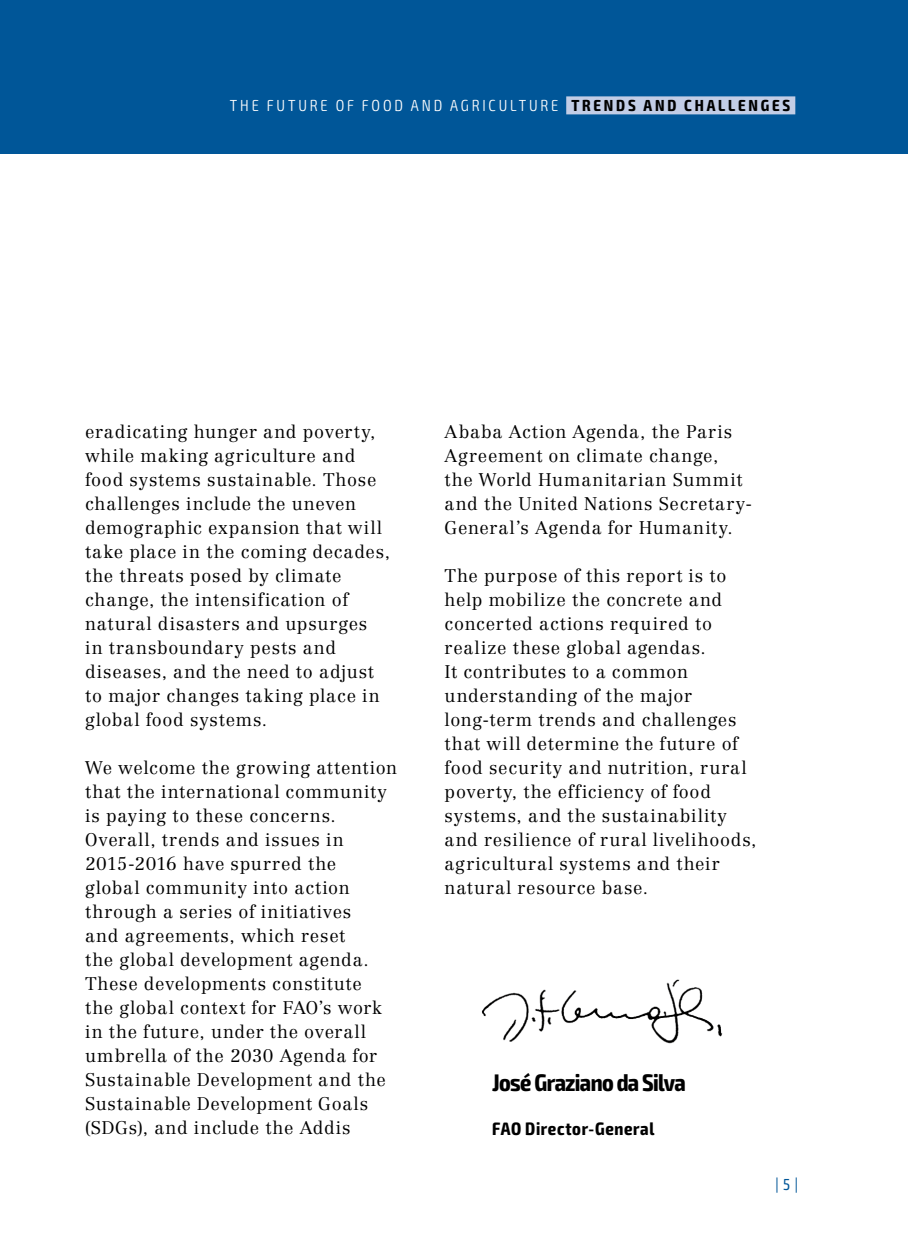
<style>
.page{position:relative;width:908px;height:1248px;background:#fff}
.page>*{position:absolute;margin:0;border:0;box-sizing:border-box;transform-origin:0 0}
.t1{font:700 condensed 24px "Exo 2";letter-spacing:-.025em;color:#000}
.t2{font:300 18px/24px "Centennial LT Std";letter-spacing:.045em;color:#000}
.t3{font:700 condensed 18px "Exo 2";letter-spacing:.035em;color:#000}
.t4{font:300 condensed 16px "Exo 2";letter-spacing:.175em;color:#fff}
.t5{font:condensed 16px "Exo 2";color:#005698}
.s1{font-weight:700;color:#000}
</style>
<div class="page">
<div style="left:0;top:0;width:907px;height:153px;background:#005698"></div>
<img style="left:482px;top:979px;width:241px;height:65px">
<div style="left:566px;top:96px;width:229px;height:18px;background:#c2cde6"></div>
<p class="t4" style="left:230px;top:96px;width:561px">THE FUTURE OF FOOD AND AGRICULTURE <span class="s1">TRENDS AND CHALLENGES</span></p>
<p class="t2" style="left:85px;top:420px;width:306px">eradicating hunger and poverty, while making agriculture and food systems sustainable. Those challenges include the uneven demographic expansion that will take place in the coming decades, the threats posed by climate change, the intensification of natural disasters and upsurges<br>in transboundary pests and diseases, and the need to adjust to major changes taking place in global food systems.</p>
<p class="t2" style="left:85px;top:756px;width:313px">We welcome the growing attention that the international community is paying to these concerns.<br>Overall, trends and issues in<br>2015-2016 have spurred the<br>global community into action through a series of initiatives<br>and agreements, which reset<br>the global development agenda.<br>These developments constitute<br>the global context for FAO’s work in the future, under the overall umbrella of the 2030 Agenda for<br>Sustainable Development and the<br>Sustainable Development Goals (SDGs), and include the Addis</p>
<p class="t2" style="left:444px;top:419px;width:309px">Ababa Action Agenda, the Paris<br>Agreement on climate change,<br>the World Humanitarian Summit and the United Nations Secretary-<br>General’s Agenda for Humanity.</p>
<p class="t2" style="left:444px;top:563px;width:313px">The purpose of this report is to help mobilize the concrete and concerted actions required to realize these global agendas.<br>It contributes to a common understanding of the major long-term trends and challenges that will determine the future of food security and nutrition, rural poverty, the efficiency of food systems, and the sustainability and resilience of rural livelihoods, agricultural systems and their natural resource base.</p>
<h1 class="t1" style="left:492px;top:1067px;width:195px">José Graziano da Silva</h1>
<p class="t3" style="left:492px;top:1117px;width:163px">FAO Director-General</p>
<p class="t5" style="left:775px;top:1174px;width:24px">|5|</p>
</div>
